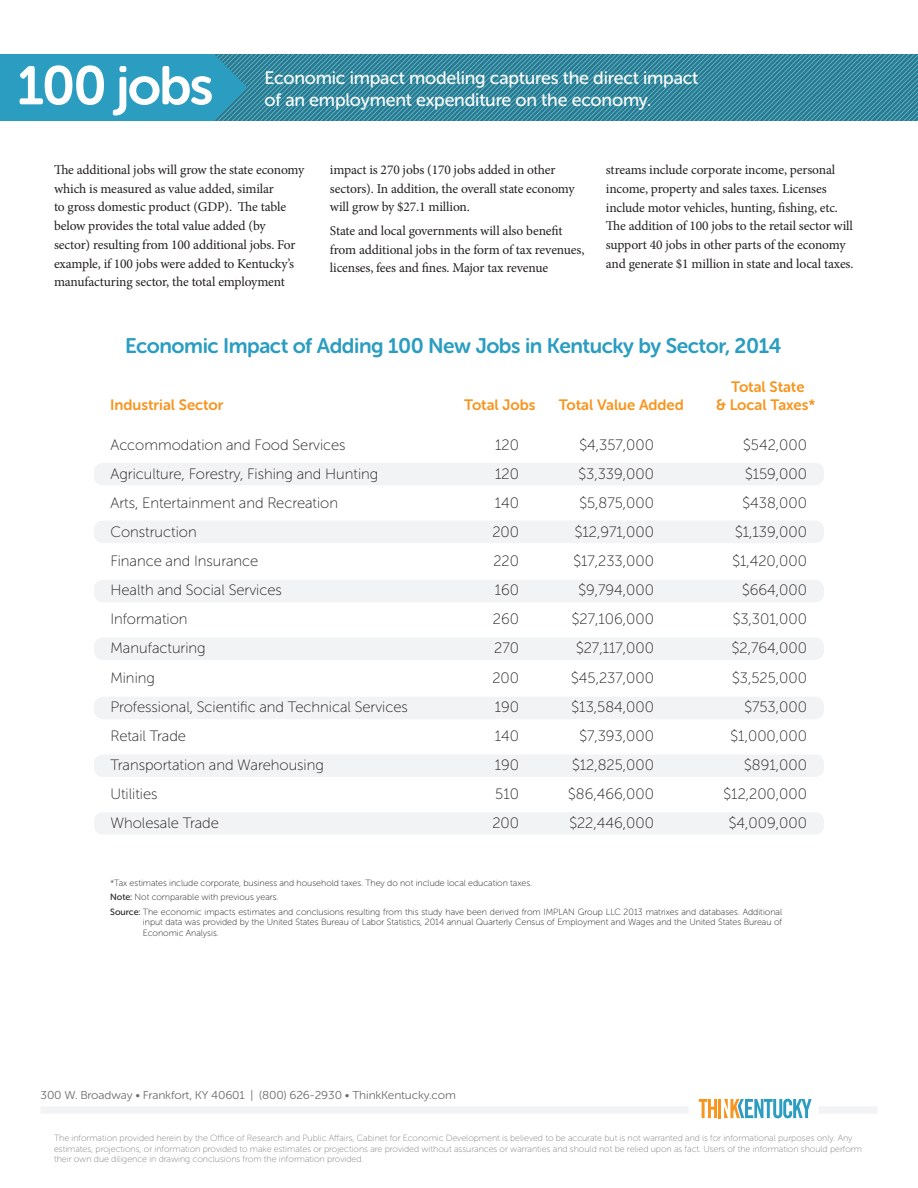
<style>
.page{position:relative;width:918px;height:1188px;background:#fff}
.page>*{position:absolute;margin:0;border:0;box-sizing:border-box;transform-origin:0 0}
.t1{font:54px "Museo Sans Rounded 700";letter-spacing:-.04em;color:#fff}
.t2{font:21px "Museo Sans Rounded 700";letter-spacing:-.02em;color:#2a9dc1}
.t3{font:18px "Museo Sans Rounded 500";letter-spacing:-.01em;color:#fff}
.t4{font:15px "Museo Sans Rounded 100";color:#231f20}
.t5{font:15px "Museo Sans Rounded 700";color:#f7951f}
.t6{font:13.5px/18.8px "Minion Pro";letter-spacing:-.01em;color:#231f20}
.t7{font:11.4px "Museo Sans Rounded 300";letter-spacing:-.01em;color:#6c6d70;scale:1.05 1}
.t8{font:9px/14.2px "Museo Sans Rounded 100";color:#231f20}
.t9{font:9px/10.8px "Museo Sans Rounded 100";color:#808285}
.s1{font-family:"Museo Sans Rounded 500"}
</style>
<div class="page">
<div style="left:94px;top:463px;width:730px;height:22px;background:#f2f3f4;border-radius:9px"></div>
<div style="left:94px;top:521px;width:730px;height:22px;background:#f2f3f4;border-radius:9px"></div>
<div style="left:94px;top:580px;width:730px;height:22px;background:#f2f3f4;border-radius:9px"></div>
<div style="left:94px;top:638px;width:730px;height:22px;background:#f2f3f4;border-radius:9px"></div>
<div style="left:94px;top:697px;width:730px;height:22px;background:#f2f3f4;border-radius:9px"></div>
<div style="left:94px;top:754px;width:730px;height:23px;background:#f2f3f4;border-radius:9px"></div>
<div style="left:94px;top:812px;width:730px;height:23px;background:#f2f3f4;border-radius:9px"></div>
<svg style="left:699px;top:1099px;width:18px;height:19px"></svg>
<hr style="left:718px;top:1099px;width:3px;height:19px;background:#f7951f">
<svg style="left:724px;top:1099px;width:88px;height:19px"></svg>
<div style="left:40px;top:1106px;width:648px;height:8px;background:#f2f3f4"></div>
<div style="left:819px;top:1106px;width:59px;height:8px;background:#f2f3f4"></div>
<svg style="left:247px;top:54px;width:228px;height:67px;fill:#327b91"></svg>
<svg style="left:475px;top:54px;width:443px;height:67px"></svg>
<div style="left:0;top:54px;width:247px;height:67px;background:#2a9dc1"></div>
<h1 class="t1" style="left:17px;top:56px;width:198px">100 jobs</h1>
<h3 class="t3" style="left:265px;top:68px;width:435px">Economic impact modeling captures the direct impact</h3>
<h3 class="t3" style="left:265px;top:90px;width:388px">of an employment expenditure on the economy.</h3>
<p class="t6" style="left:54px;top:160px;width:252px">The additional jobs will grow the state economy which is measured as value added, similar<br>to gross domestic product (GDP). The table below provides the total value added (by sector) resulting from 100 additional jobs. For example, if 100 jobs were added to Kentucky’s manufacturing sector, the total employment</p>
<p class="t6" style="left:330px;top:160px;width:246px">impact is 270 jobs (170 jobs added in other sectors). In addition, the overall state economy will grow by $27.1 million.</p>
<p class="t6" style="left:330px;top:221px;width:256px">State and local governments will also benefit from additional jobs in the form of tax revenues, licenses, fees and fines. Major tax revenue</p>
<p class="t6" style="left:606px;top:160px;width:249px">streams include corporate income, personal income, property and sales taxes. Licenses include motor vehicles, hunting, fishing, etc.<br>The addition of 100 jobs to the retail sector will support 40 jobs in other parts of the economy and generate $1 million in state and local taxes.</p>
<h2 class="t2" style="left:125px;top:334px;width:658px">Economic Impact of Adding 100 New Jobs in Kentucky by Sector, 2014</h2>
<p class="t5" style="left:731px;top:379px;width:75px">Total State</p>
<p class="t5" style="left:110px;top:397px;width:115px">Industrial Sector</p>
<p class="t5" style="left:464px;top:397px;width:73px">Total Jobs</p>
<p class="t5" style="left:559px;top:397px;width:127px">Total Value Added</p>
<p class="t5" style="left:716px;top:397px;width:101px">&amp; Local Taxes*</p>
<p class="t4" style="left:110px;top:437px;width:237px">Accommodation and Food Services</p>
<p class="t4" style="left:495px;top:437px;width:25px">120</p>
<p class="t4" style="left:579px;top:437px;width:76px">$4,357,000</p>
<p class="t4" style="left:743px;top:437px;width:65px">$542,000</p>
<p class="t4" style="left:110px;top:466px;width:269px">Agriculture, Forestry, Fishing and Hunting</p>
<p class="t4" style="left:495px;top:466px;width:25px">120</p>
<p class="t4" style="left:579px;top:466px;width:77px">$3,339,000</p>
<p class="t4" style="left:745px;top:466px;width:64px">$159,000</p>
<p class="t4" style="left:110px;top:495px;width:229px">Arts, Entertainment and Recreation</p>
<p class="t4" style="left:495px;top:495px;width:26px">140</p>
<p class="t4" style="left:579px;top:495px;width:76px">$5,875,000</p>
<p class="t4" style="left:742px;top:495px;width:66px">$438,000</p>
<p class="t4" style="left:110px;top:524px;width:88px">Construction</p>
<p class="t4" style="left:492px;top:524px;width:28px">200</p>
<p class="t4" style="left:575px;top:524px;width:81px">$12,971,000</p>
<p class="t4" style="left:735px;top:524px;width:73px">$1,139,000</p>
<p class="t4" style="left:110px;top:553px;width:149px">Finance and Insurance</p>
<p class="t4" style="left:493px;top:553px;width:27px">220</p>
<p class="t4" style="left:573px;top:553px;width:82px">$17,233,000</p>
<p class="t4" style="left:732px;top:553px;width:76px">$1,420,000</p>
<p class="t4" style="left:110px;top:582px;width:173px">Health and Social Services</p>
<p class="t4" style="left:495px;top:582px;width:26px">160</p>
<p class="t4" style="left:578px;top:582px;width:77px">$9,794,000</p>
<p class="t4" style="left:742px;top:582px;width:66px">$664,000</p>
<p class="t4" style="left:110px;top:611px;width:79px">Information</p>
<p class="t4" style="left:493px;top:611px;width:28px">260</p>
<p class="t4" style="left:572px;top:611px;width:84px">$27,106,000</p>
<p class="t4" style="left:733px;top:611px;width:76px">$3,301,000</p>
<p class="t4" style="left:110px;top:640px;width:97px">Manufacturing</p>
<p class="t4" style="left:494px;top:640px;width:26px">270</p>
<p class="t4" style="left:576px;top:640px;width:79px">$27,117,000</p>
<p class="t4" style="left:732px;top:640px;width:77px">$2,764,000</p>
<p class="t4" style="left:110px;top:669px;width:46px">Mining</p>
<p class="t4" style="left:492px;top:669px;width:28px">200</p>
<p class="t4" style="left:571px;top:669px;width:84px">$45,237,000</p>
<p class="t4" style="left:732px;top:669px;width:76px">$3,525,000</p>
<p class="t4" style="left:110px;top:698px;width:299px">Professional, Scientific and Technical Services</p>
<p class="t4" style="left:495px;top:698px;width:26px">190</p>
<p class="t4" style="left:572px;top:698px;width:84px">$13,584,000</p>
<p class="t4" style="left:744px;top:698px;width:64px">$753,000</p>
<p class="t4" style="left:110px;top:728px;width:77px">Retail Trade</p>
<p class="t4" style="left:495px;top:728px;width:26px">140</p>
<p class="t4" style="left:579px;top:728px;width:76px">$7,393,000</p>
<p class="t4" style="left:731px;top:728px;width:78px">$1,000,000</p>
<p class="t4" style="left:110px;top:757px;width:215px">Transportation and Warehousing</p>
<p class="t4" style="left:495px;top:757px;width:26px">190</p>
<p class="t4" style="left:572px;top:757px;width:83px">$12,825,000</p>
<p class="t4" style="left:744px;top:757px;width:64px">$891,000</p>
<p class="t4" style="left:110px;top:786px;width:49px">Utilities</p>
<p class="t4" style="left:495px;top:786px;width:25px">510</p>
<p class="t4" style="left:568px;top:786px;width:87px">$86,466,000</p>
<p class="t4" style="left:724px;top:786px;width:85px">$12,200,000</p>
<p class="t4" style="left:110px;top:815px;width:110px">Wholesale Trade</p>
<p class="t4" style="left:492px;top:815px;width:28px">200</p>
<p class="t4" style="left:569px;top:815px;width:86px">$22,446,000</p>
<p class="t4" style="left:729px;top:815px;width:80px">$4,009,000</p>
<p class="t8" style="left:110px;top:876px;width:673px">*Tax estimates include corporate, business and household taxes. They do not include local education taxes.<br><span class="s1">Note:</span> Not comparable with previous years.<br><span class="s1">Source:</span> The economic impacts estimates and conclusions resulting from this study have been derived from IMPLAN Group LLC 2013 matrixes and databases. Additional</p>
<p class="t8" style="left:143px;top:917px;width:641px;line-height:10.8px">input data was provided by the United States Bureau of Labor Statistics, 2014 annual Quarterly Census of Employment and Wages and the United States Bureau of<br>Economic Analysis.</p>
<p class="t7" style="left:40px;top:1089px;width:397px">300 W. Broadway • Frankfort, KY 40601 | (800) 626-2930 • ThinkKentucky.com</p>
<p class="t9" style="left:54px;top:1132px;width:810px">The information provided herein by the Office of Research and Public Affairs, Cabinet for Economic Development is believed to be accurate but is not warranted and is for informational purposes only. Any estimates, projections, or information provided to make estimates or projections are provided without assurances or warranties and should not be relied upon as fact. Users of the information should perform their own due diligence in drawing conclusions from the information provided.</p>
</div>
